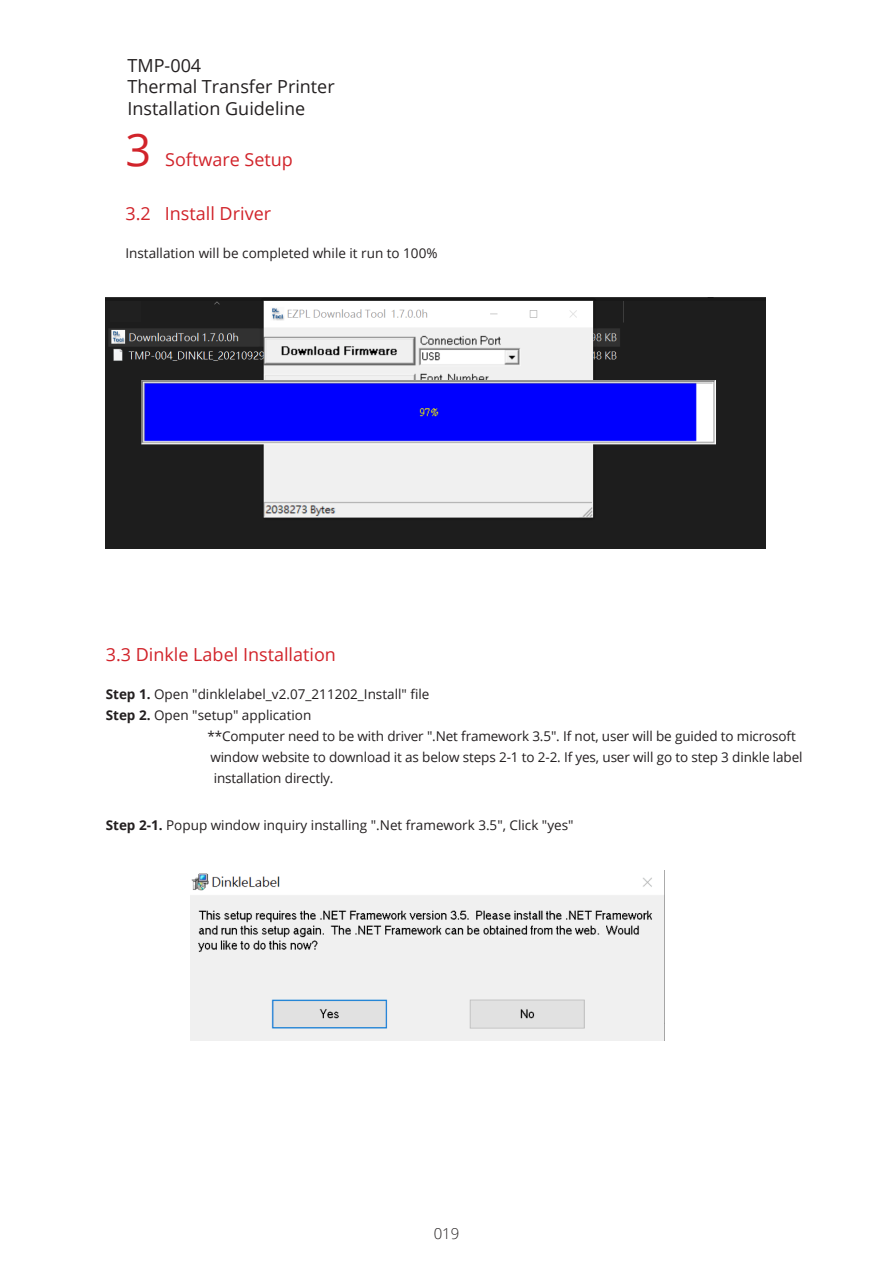
<style>
.page{position:relative;width:893px;height:1263px;background:#fff}
.page>*{position:absolute;margin:0;border:0;box-sizing:border-box;transform-origin:0 0}
.t1{font:45px "Open Sans";color:#d1232a}
.t2{font:18px "Open Sans";color:#d1232a}
.t3{font:18px "Open Sans";color:#231f20}
.t4{font:300 15px "Open Sans";color:#231f20}
.t5{font:13.5px "Open Sans";letter-spacing:-.01em;color:#231f20}
.s1{font-weight:700}
</style>
<div class="page">
<img style="left:191px;top:873px;width:473px;height:167px">
<img style="left:106px;top:298px;width:659px;height:251px">
<div style="left:110px;top:302px;width:31px;height:20px;background:#202020"></div>
<p class="t3" style="left:128px;top:53px;width:75px">TMP-004</p>
<p class="t3" style="left:128px;top:74px;width:209px">Thermal Transfer Printer</p>
<p class="t3" style="left:128px;top:96px;width:179px">Installation Guideline</p>
<p class="t1" style="left:125px;top:119px;width:27px">3</p>
<p class="t2" style="left:165px;top:147px;width:129px">Software Setup</p>
<p class="t2" style="left:125px;top:201px;width:147px">3.2 Install Driver</p>
<p class="t5" style="left:125px;top:244px;width:314px">Installation will be completed while it run to 100%</p>
<p class="t2" style="left:106px;top:642px;width:232px">3.3 Dinkle Label Installation</p>
<p class="t5" style="left:106px;top:685px;width:325px"><span class="s1">Step 1.</span> Open "dinklelabel_v2.07_211202_Install" file</p>
<p class="t5" style="left:106px;top:706px;width:207px"><span class="s1">Step 2.</span> Open "setup" application</p>
<p class="t5" style="left:207px;top:727px;width:590px">**Computer need to be with driver ".Net framework 3.5". If not, user will be guided to microsoft</p>
<p class="t5" style="left:210px;top:748px;width:594px">window website to download it as below steps 2-1 to 2-2. If yes, user will go to step 3 dinkle label</p>
<p class="t5" style="left:214px;top:769px;width:121px">installation directly.</p>
<p class="t5" style="left:106px;top:816px;width:469px"><span class="s1">Step 2-1.</span> Popup window inquiry installing ".Net framework 3.5", Click "yes"</p>
<p class="t4" style="left:434px;top:1223px;width:27px">019</p>
</div>
